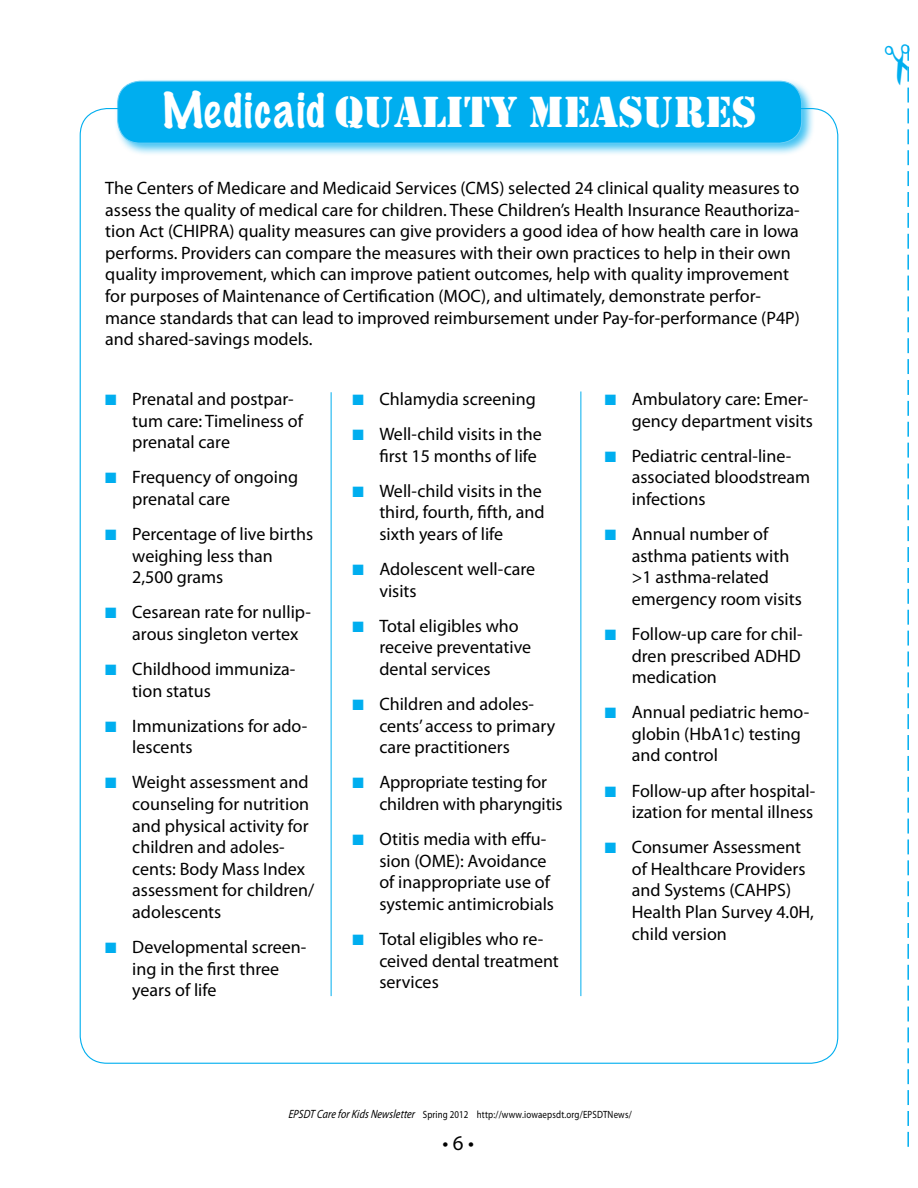
<style>
.page{position:relative;width:918px;height:1188px;background:#fff}
.page>*{position:absolute;margin:0;border:0;box-sizing:border-box;transform-origin:0 0}
.t1{font:45px "Stencil";color:#fff}
.t2{font:21px "Myriad Pro";color:#000}
.t3{font:18px/21.6px "Myriad Pro";color:#000}
.t4{font:10.5px "Myriad Pro";letter-spacing:.02em;color:#000;scale:.85 1}
.s1{font-family:"Marker Felt";font-weight:100}
.s2{color:#00aeef}
.s3{font-style:italic;font-size:12px}
</style>
<div class="page">
<div style="left:114px;top:78px;width:701px;height:79px;background:#00aeef;opacity:.75"></div>
<div style="left:118px;top:81px;width:684px;height:62px;background:#00aeef;border-radius:23px"></div>
<div style="left:117px;top:81px;width:685px;height:62px;border:1px solid #6ccff6;border-radius:23px"></div>
<hr style="left:331px;top:392px;width:1px;height:604px;background:#00aeef">
<hr style="left:580px;top:392px;width:1px;height:604px;background:#00aeef">
<svg style="left:907px;top:45px;width:2px;height:1102px"></svg>
<h1 class="t1" style="left:162px;top:86px;width:593px"><span class="s1">Medicaid</span> QUALITY MEASURES</h1>
<p class="t3" style="left:105px;top:177px;width:696px">The Centers of Medicare and Medicaid Services (CMS) selected 24 clinical quality measures to assess the quality of medical care for children. These Children’s Health Insurance Reauthoriza&shy;tion Act (CHIPRA) quality measures can give providers a good idea of how health care in Iowa performs. Providers can compare the measures with their own practices to help in their own quality improvement, which can improve patient outcomes, help with quality improvement for purposes of Maintenance of Certification (MOC), and ultimately, demonstrate perfor&shy;mance standards that can lead to improved reimbursement under Pay-for-performance (P4P) and shared-savings models.</p>
<p class="t3" style="left:132px;top:388px;width:172px;text-indent:-27px"><span class="s2">■</span> Prenatal and postpar&shy;tum care: Timeliness of prenatal care</p>
<p class="t3" style="left:132px;top:466px;width:167px;text-indent:-27px"><span class="s2">■</span> Frequency of ongoing prenatal care</p>
<p class="t3" style="left:132px;top:523px;width:182px;text-indent:-27px"><span class="s2">■</span> Percentage of live births weighing less than<br>2,500 grams</p>
<p class="t3" style="left:132px;top:601px;width:180px;text-indent:-27px"><span class="s2">■</span> Cesarean rate for nullip&shy;arous singleton vertex</p>
<p class="t3" style="left:132px;top:658px;width:165px;text-indent:-27px"><span class="s2">■</span> Childhood immuniza&shy;tion status</p>
<p class="t3" style="left:132px;top:715px;width:177px;text-indent:-27px"><span class="s2">■</span> Immunizations for ado&shy;lescents</p>
<p class="t3" style="left:132px;top:771px;width:184px;text-indent:-27px"><span class="s2">■</span> Weight assessment and counseling for nutrition and physical activity for children and adoles&shy;cents: Body Mass Index assessment for children/ adolescents</p>
<p class="t3" style="left:132px;top:936px;width:176px;text-indent:-27px"><span class="s2">■</span> Developmental screen&shy;ing in the first three years of life</p>
<p class="t3" style="left:352px;top:388px;width:185px"><span class="s2">■</span> Chlamydia screening</p>
<p class="t3" style="left:352px;top:423px;width:191px;text-align:right"><span class="s2">■</span> Well-child visits in the first 15 months of life</p>
<p class="t3" style="left:379px;top:480px;width:167px;text-indent:-27px"><span class="s2">■</span> Well-child visits in the third, fourth, fifth, and sixth years of life</p>
<p class="t3" style="left:379px;top:558px;width:157px;text-indent:-27px"><span class="s2">■</span> Adolescent well-care visits</p>
<p class="t3" style="left:379px;top:615px;width:153px;text-indent:-27px"><span class="s2">■</span> Total eligibles who receive preventative dental services</p>
<p class="t3" style="left:379px;top:693px;width:177px;text-indent:-27px"><span class="s2">■</span> Children and adoles&shy;cents’ access to primary care practitioners</p>
<p class="t3" style="left:379px;top:771px;width:185px;text-indent:-27px"><span class="s2">■</span> Appropriate testing for children with pharyngitis</p>
<p class="t3" style="left:379px;top:828px;width:176px;text-indent:-27px"><span class="s2">■</span> Otitis media with effu&shy;sion (OME): Avoidance of inappropriate use of systemic antimicrobials</p>
<p class="t3" style="left:379px;top:928px;width:181px;text-indent:-27px"><span class="s2">■</span> Total eligibles who re&shy;ceived dental treatment services</p>
<p class="t3" style="left:605px;top:388px;width:210px;text-align:right"><span class="s2">■</span> Ambulatory care: Emer&shy;gency department visits</p>
<p class="t3" style="left:632px;top:445px;width:180px;text-indent:-27px"><span class="s2">■</span> Pediatric central-line&shy;associated bloodstream infections</p>
<p class="t3" style="left:632px;top:523px;width:172px;text-indent:-27px"><span class="s2">■</span> Annual number of asthma patients with &gt;1 asthma-related emergency room visits</p>
<p class="t3" style="left:632px;top:623px;width:172px;text-align:justify;text-indent:-27px"><span class="s2">■</span> Follow-up care for chil&shy;dren prescribed ADHD medication</p>
<p class="t3" style="left:632px;top:701px;width:179px;text-indent:-27px"><span class="s2">■</span> Annual pediatric hemo&shy;globin (HbA1c) testing and control</p>
<p class="t3" style="left:605px;top:779px;width:212px;text-align:right"><span class="s2">■</span> Follow-up after hospital&shy;ization for mental illness</p>
<p class="t3" style="left:632px;top:836px;width:184px;text-indent:-27px"><span class="s2">■</span> Consumer Assessment of Healthcare Providers and Systems (CAHPS)<br>Health Plan Survey 4.0H, child version</p>
<p class="t4" style="left:288px;top:1108px;width:405px"><span class="s3">EPSDT Care for Kids Newsletter</span> Spring 2012 http://www.iowaepsdt.org/EPSDTNews/</p>
<p class="t2" style="left:442px;top:1130px;width:33px">• 6 •</p>
</div>
